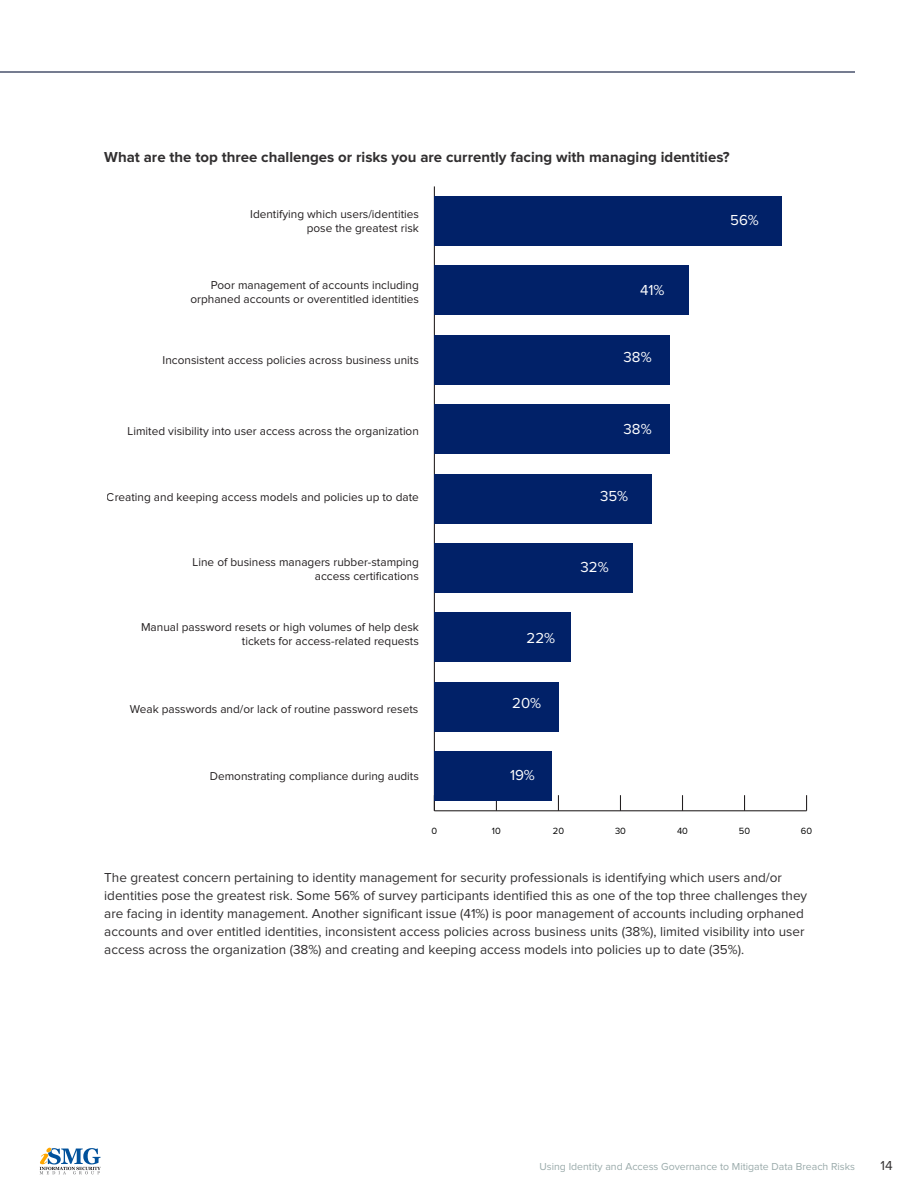
<style>
.page{position:relative;width:918px;height:1188px;background:#fff}
.page>*{position:absolute;margin:0;border:0;box-sizing:border-box;transform-origin:0 0}
.survey_question{font:700 15px "Proxima Nova";color:#312f30}
.t1{font:15px "Proxima Nova";color:#fff}
.body{font:13.5px/18px "Proxima Nova";color:#312f30}
.t2{font:11.85px/14.1px "Proxima Nova";color:#231f20;text-align:right}
.t3{font:10.5px "Proxima Nova";color:#9aaaaa}
.t4{font:9.3px "Proxima Nova";color:#000}
</style>
<div class="page">
<hr style="left:434px;top:810px;width:373px;height:1px;background:#231f20">
<svg style="left:558px;top:795px;width:1px;height:16px"></svg>
<svg style="left:620px;top:795px;width:1px;height:16px"></svg>
<svg style="left:682px;top:795px;width:1px;height:16px"></svg>
<svg style="left:744px;top:795px;width:1px;height:16px"></svg>
<svg style="left:806px;top:795px;width:1px;height:16px"></svg>
<hr style="left:434px;top:186px;width:1px;height:625px;background:#231f20">
<div style="left:434px;top:196px;width:348px;height:50px;background:#012168"></div>
<div style="left:434px;top:266px;width:255px;height:49px;background:#012168"></div>
<div style="left:434px;top:335px;width:236px;height:50px;background:#012168"></div>
<div style="left:434px;top:404px;width:236px;height:50px;background:#012168"></div>
<div style="left:434px;top:474px;width:217px;height:50px;background:#012168"></div>
<div style="left:434px;top:543px;width:199px;height:50px;background:#012168"></div>
<div style="left:434px;top:612px;width:137px;height:50px;background:#012168"></div>
<div style="left:434px;top:682px;width:124px;height:50px;background:#012168"></div>
<div style="left:434px;top:751px;width:118px;height:50px;background:#012168"></div>
<svg style="left:39px;top:1148px;width:62px;height:26px"></svg>
<hr style="left:0;top:71px;width:855px;height:1px;background:#757c90">
<p class="survey_question" style="left:104px;top:150px;width:627px">What are the top three challenges or risks you are currently facing with managing identities?</p>
<p class="t2" style="left:250px;top:207px;width:170px">Identifying which users/identities pose the greatest risk</p>
<p class="t1" style="left:730px;top:213px;width:30px">56%</p>
<p class="t2" style="left:190px;top:278px;width:230px">Poor management of accounts including orphaned accounts or overentitled identities</p>
<p class="t2" style="left:163px;top:354px;width:258px">Inconsistent access policies across business units</p>
<p class="t1" style="left:640px;top:283px;width:26px">41%</p>
<p class="t1" style="left:624px;top:350px;width:30px">38%</p>
<p class="t2" style="left:128px;top:424px;width:293px">Limited visibility into user access across the organization</p>
<p class="t2" style="left:107px;top:491px;width:314px">Creating and keeping access models and policies up to date</p>
<p class="t2" style="left:193px;top:555px;width:228px">Line of business managers rubber-stamping access certifications</p>
<p class="t2" style="left:141px;top:621px;width:279px">Manual password resets or high volumes of help desk tickets for access-related requests</p>
<p class="t2" style="left:130px;top:702px;width:290px">Weak passwords and/or lack of routine password resets</p>
<p class="t1" style="left:527px;top:631px;width:30px">22%</p>
<p class="t1" style="left:512px;top:696px;width:31px">20%</p>
<p class="t1" style="left:624px;top:422px;width:30px">38%</p>
<p class="t1" style="left:600px;top:489px;width:30px">35%</p>
<p class="t1" style="left:581px;top:560px;width:30px">32%</p>
<p class="t2" style="left:210px;top:769px;width:211px">Demonstrating compliance during audits</p>
<p class="t1" style="left:510px;top:768px;width:26px">19%</p>
<p class="t4" style="left:432px;top:826px;width:7px">0</p>
<p class="t4" style="left:492px;top:826px;width:10px">10</p>
<p class="t4" style="left:553px;top:826px;width:13px">20</p>
<p class="t4" style="left:615px;top:826px;width:12px">30</p>
<p class="t4" style="left:677px;top:826px;width:12px">40</p>
<p class="t4" style="left:739px;top:826px;width:13px">50</p>
<p class="t4" style="left:801px;top:826px;width:13px">60</p>
<p class="body" style="left:104px;top:869px;width:704px">The greatest concern pertaining to identity management for security professionals is identifying which users and/or identities pose the greatest risk. Some 56% of survey participants identified this as one of the top three challenges they are facing in identity management. Another significant issue (41%) is poor management of accounts including orphaned accounts and over entitled identities, inconsistent access policies across business units (38%), limited visibility into user access across the organization (38%) and creating and keeping access models into policies up to date (35%).</p>
<p class="t3" style="left:540px;top:1162px;width:317px">Using Identity and Access Governance to Mitigate Data Breach Risks</p>
<p class="body" style="left:880px;top:1157px;width:14px">14</p>
</div>
